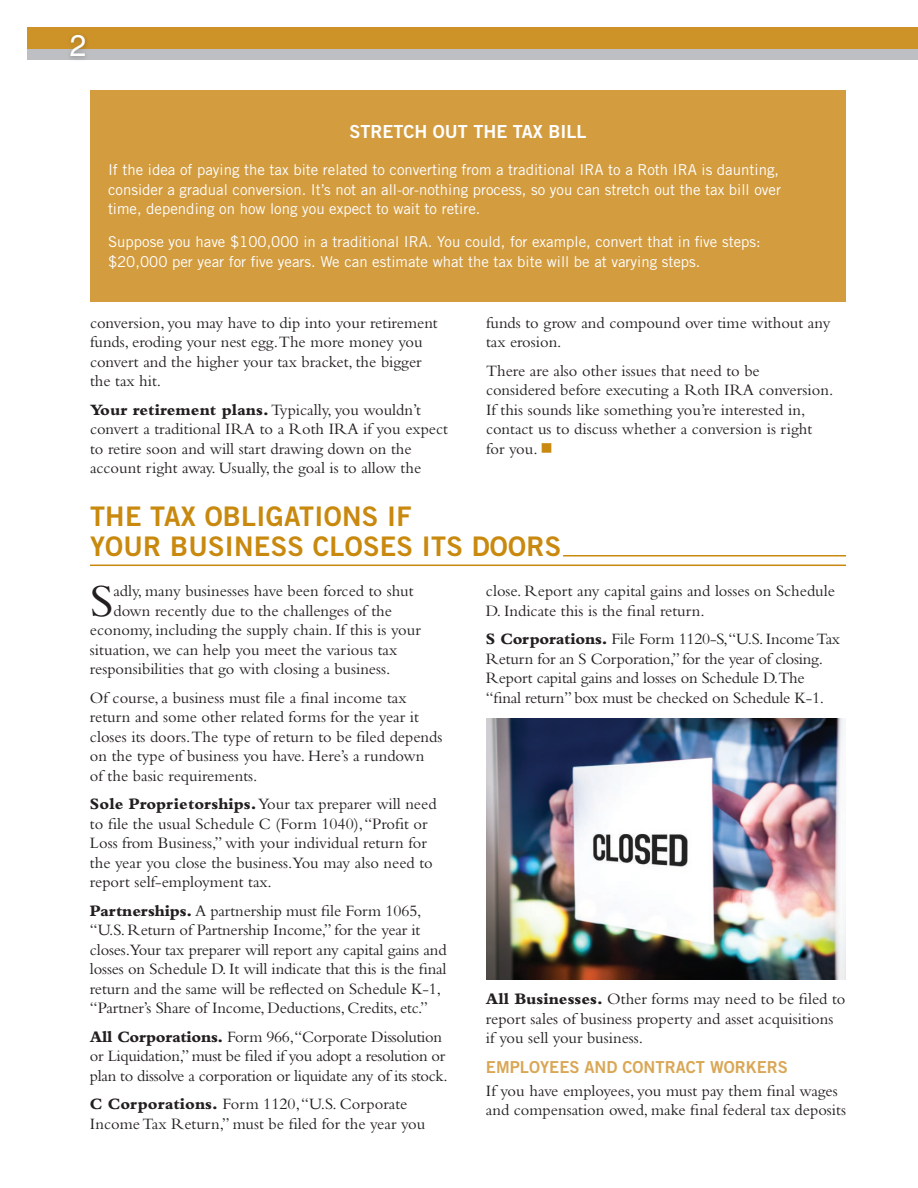
<style>
.page{position:relative;width:918px;height:1188px;background:#fff}
.page>*{position:absolute;margin:0;border:0;box-sizing:border-box;transform-origin:0 0}
.t1{font:47.85px "Bembo Std";color:#231f20}
.t2{font:30px "Helvetica LT Std";color:#fff}
.t3{font:27px/30px "Trade Gothic LT Std Bd 2";letter-spacing:.01em;color:#c8890e}
.t4{font:18px "Trade Gothic LT Std Bd 2";color:#fff}
.t5{font:16.5px/19.5px "Bembo Std";color:#231f20}
.t6{font:16.5px/19.5px "Bembo Std";letter-spacing:-.02em;color:#231f20}
.t7{font:16.5px "Trade Gothic LT Std Bd 2";color:#d9a756}
.t8{font:15px/19.5px "Trade Gothic LT Std";color:#fff}
.s1{font-weight:800}
.s2{color:#c8890e}
</style>
<div class="page">
<div style="left:90px;top:90px;width:756px;height:212px;background:#d39c3f"></div>
<div style="left:27px;top:44px;width:891px;height:16px;background:#bebfc2"></div>
<div style="left:27px;top:27px;width:891px;height:22px;background:#cd9328"></div>
<hr style="left:563px;top:555px;width:283px;height:2px;background:#c8890e">
<hr style="left:90px;top:565px;width:756px;height:1px;background:#c8890e">
<div style="left:67px;top:31px;width:24px;height:31px;background:#231f20;opacity:.3"></div>
<img style="left:486px;top:718px;width:360px;height:262px">
<h2 class="t2" style="left:70px;top:28px;width:18px">2</h2>
<p class="t4" style="left:349px;top:120px;width:239px">STRETCH OUT THE TAX BILL</p>
<p class="t8" style="left:108px;top:160px;width:675px">If the idea of paying the tax bite related to converting from a traditional IRA to a Roth IRA is daunting, consider a gradual conversion. It’s not an all-or-nothing process, so you can stretch out the tax bill over time, depending on how long you expect to wait to retire.</p>
<p class="t8" style="left:108px;top:232px;width:654px">Suppose you have $100,000 in a traditional IRA. You could, for example, convert that in five steps: $20,000 per year for five years. We can estimate what the tax bite will be at varying steps.</p>
<p class="t5" style="left:90px;top:312px;width:349px">conversion, you may have to dip into your retirement funds, eroding your nest egg.The more money you convert and the higher your tax bracket, the bigger the tax hit.</p>
<p class="t5" style="left:90px;top:399px;width:360px"><span class="s1">Your retirement plans.</span> Typically, you wouldn’t convert a traditional IRA to a Roth IRA if you expect to retire soon and will start drawing down on the account right away. Usually, the goal is to allow the</p>
<p class="t5" style="left:486px;top:312px;width:346px">funds to grow and compound over time without any tax erosion.</p>
<p class="t5" style="left:486px;top:360px;width:349px">There are also other issues that need to be considered before executing a Roth IRA conversion.<br>If this sounds like something you’re interested in, contact us to discuss whether a conversion is right for you. <span class="s2">■</span></p>
<h3 class="t3" style="left:90px;top:501px;width:473px">THE TAX OBLIGATIONS IF<br>YOUR BUSINESS CLOSES ITS DOORS</h3>
<h1 class="t1" style="left:90px;top:573px;width:25px">S</h1>
<p class="t5" style="left:113px;top:581px;width:302px">adly, many businesses have been forced to shut</p>
<p class="t5" style="left:113px;top:600px;width:280px">down recently due to the challenges of the</p>
<p class="t5" style="left:90px;top:620px;width:332px">economy, including the supply chain. If this is your</p>
<p class="t5" style="left:90px;top:639px;width:309px">situation, we can help you meet the various tax</p>
<p class="t5" style="left:90px;top:659px;width:302px">responsibilities that go with closing a business.</p>
<p class="t5" style="left:90px;top:687px;width:354px">Of course, a business must file a final income tax return and some other related forms for the year it closes its doors.The type of return to be filed depends on the type of business you have. Here’s a rundown<br>of the basic requirements.</p>
<p class="t5" style="left:90px;top:794px;width:348px"><span class="s1">Sole Proprietorships.</span> Your tax preparer will need to file the usual Schedule C (Form 1040), “Profit or Loss from Business,” with your individual return for the year you close the business.You may also need to report self-employment tax.</p>
<p class="t5" style="left:90px;top:900px;width:358px"><span class="s1">Partnerships.</span> A partnership must file Form 1065, “U.S. Return of Partnership Income,” for the year it closes.Your tax preparer will report any capital gains and losses on Schedule D. It will indicate that this is the final return and the same will be reflected on Schedule K-1, “Partner’s Share of Income, Deductions, Credits, etc.”</p>
<p class="t6" style="left:90px;top:1026px;width:359px"><span class="s1">All Corporations.</span> Form 966,“Corporate Dissolution or Liquidation,” must be filed if you adopt a resolution or plan to dissolve a corporation or liquidate any of its stock.</p>
<p class="t5" style="left:90px;top:1094px;width:337px"><span class="s1">C Corporations.</span> Form 1120, “U.S. Corporate<br>Income Tax Return,” must be filed for the year you</p>
<p class="t5" style="left:486px;top:581px;width:351px">close. Report any capital gains and losses on Schedule<br>D. Indicate this is the final return.</p>
<p class="t5" style="left:486px;top:629px;width:356px"><span class="s1">S Corporations.</span> File Form 1120-S,“U.S. Income Tax Return for an S Corporation,” for the year of closing.<br>Report capital gains and losses on Schedule D.The “final return” box must be checked on Schedule K-1.</p>
<p class="t5" style="left:486px;top:989px;width:361px"><span class="s1">All Businesses.</span> Other forms may need to be filed to report sales of business property and asset acquisitions if you sell your business.</p>
<p class="t7" style="left:486px;top:1057px;width:304px">EMPLOYEES AND CONTRACT WORKERS</p>
<p class="t5" style="left:486px;top:1080px;width:362px">If you have employees, you must pay them final wages and compensation owed, make final federal tax deposits</p>
</div>
